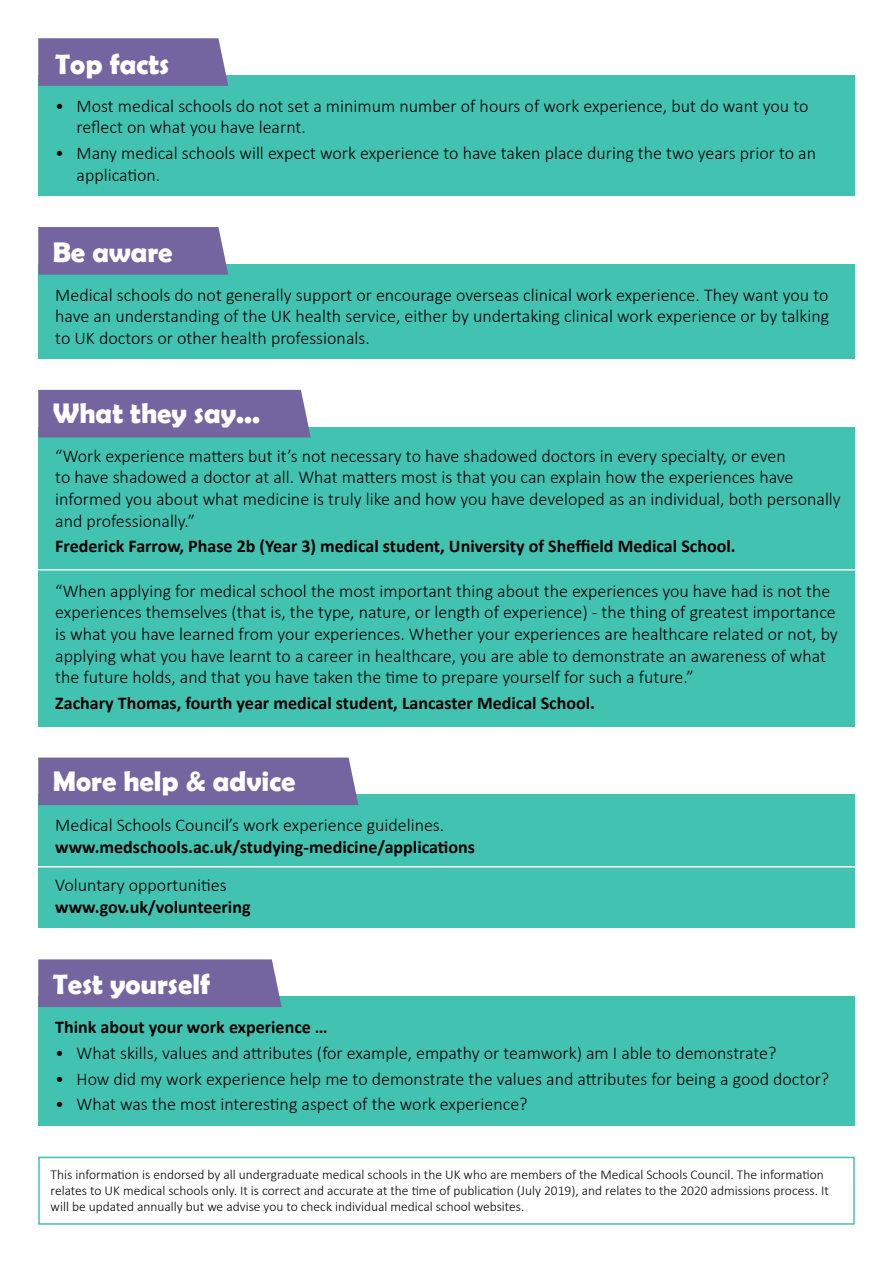
<style>
.page{position:relative;width:893px;height:1263px;background:#fff}
.page>*{position:absolute;margin:0;border:0;box-sizing:border-box;transform-origin:0 0}
.t1{font:700 28.5px "Berlin Sans FB Demi";color:#fff}
.t2{font:300 18px/21.6px "Calibri";color:#000}
.t3{font:700 18px "Calibri";color:#000}
.t4{font:300 13.5px/16.2px "Calibri";color:#000}
</style>
<div class="page">
<div style="left:38px;top:427px;width:817px;height:299px;background:#42c2b1"></div>
<div style="left:38px;top:390px;width:273px;height:47px;background:#7464a0"></div>
<hr style="left:29px;top:569px;width:837px;height:1px;background:#fff">
<div style="left:38px;top:75px;width:817px;height:121px;background:#42c2b1"></div>
<svg style="left:38px;top:38px;width:190px;height:48px"></svg>
<div style="left:38px;top:264px;width:817px;height:95px;background:#42c2b1"></div>
<div style="left:38px;top:227px;width:190px;height:48px;background:#7464a0"></div>
<div style="left:38px;top:794px;width:817px;height:134px;background:#42c2b1"></div>
<div style="left:38px;top:757px;width:320px;height:48px;background:#7464a0"></div>
<hr style="left:29px;top:866px;width:837px;height:1px;background:#fff">
<div style="left:38px;top:996px;width:817px;height:129px;background:#42c2b1"></div>
<div style="left:38px;top:959px;width:244px;height:48px;background:#7464a0"></div>
<div style="left:38px;top:1157px;width:817px;height:68px;border:2px solid #42c2b1"></div>
<h1 class="t1" style="left:55px;top:47px;width:116px">Top facts</h1>
<p class="t2" style="left:77px;top:94px;width:733px;text-indent:-21px">• Most medical schools do not set a minimum number of hours of work experience, but do want you to reflect on what you have learnt.</p>
<p class="t2" style="left:77px;top:142px;width:741px;text-indent:-21px">• Many medical schools will expect work experience to have taken place during the two years prior to an application.</p>
<h1 class="t1" style="left:53px;top:235px;width:121px">Be aware</h1>
<p class="t2" style="left:55px;top:283px;width:775px;text-align:justify">Medical schools do not generally support or encourage overseas clinical work experience. They want you to have an understanding of the UK health service, either by undertaking clinical work experience or by talking to UK doctors or other health professionals.</p>
<h1 class="t1" style="left:53px;top:397px;width:209px">What they say...</h1>
<p class="t2" style="left:55px;top:444px;width:787px">“Work experience matters but it’s not necessary to have shadowed doctors in every specialty, or even<br>to have shadowed a doctor at all. What matters most is that you can explain how the experiences have informed you about what medicine is truly like and how you have developed as an individual, both personally and professionally.”</p>
<p class="t3" style="left:55px;top:535px;width:682px">Frederick Farrow, Phase 2b (Year 3) medical student, University of Sheffield Medical School.</p>
<p class="t2" style="left:55px;top:579px;width:784px">“When applying for medical school the most important thing about the experiences you have had is not the experiences themselves (that is, the type, nature, or length of experience) - the thing of greatest importance is what you have learned from your experiences. Whether your experiences are healthcare related or not, by applying what you have learnt to a career in healthcare, you are able to demonstrate an awareness of what the future holds, and that you have taken the time to prepare yourself for such a future.”</p>
<p class="t3" style="left:55px;top:691px;width:541px">Zachary Thomas, fourth year medical student, Lancaster Medical School.</p>
<h1 class="t1" style="left:53px;top:765px;width:244px">More help &amp; advice</h1>
<p class="t2" style="left:55px;top:813px;width:391px">Medical Schools Council’s work experience guidelines.</p>
<p class="t3" style="left:55px;top:835px;width:421px">www.medschools.ac.uk/studying-medicine/applications</p>
<p class="t2" style="left:55px;top:873px;width:173px">Voluntary opportunities</p>
<p class="t3" style="left:55px;top:895px;width:197px">www.gov.uk/volunteering</p>
<h1 class="t1" style="left:53px;top:967px;width:159px">Test yourself</h1>
<p class="t3" style="left:55px;top:1015px;width:274px">Think about your work experience …</p>
<p class="t2" style="left:55px;top:1041px;width:723px">• What skills, values and attributes (for example, empathy or teamwork) am I able to demonstrate?</p>
<p class="t2" style="left:55px;top:1067px;width:775px">• How did my work experience help me to demonstrate the values and attributes for being a good doctor?</p>
<p class="t2" style="left:55px;top:1093px;width:474px">• What was the most interesting aspect of the work experience?</p>
<p class="t4" style="left:51px;top:1166px;width:780px">This information is endorsed by all undergraduate medical schools in the UK who are members of the Medical Schools Council. The information relates to UK medical schools only. It is correct and accurate at the time of publication (July 2019), and relates to the 2020 admissions process. It will be updated annually but we advise you to check individual medical school websites.</p>
</div>
